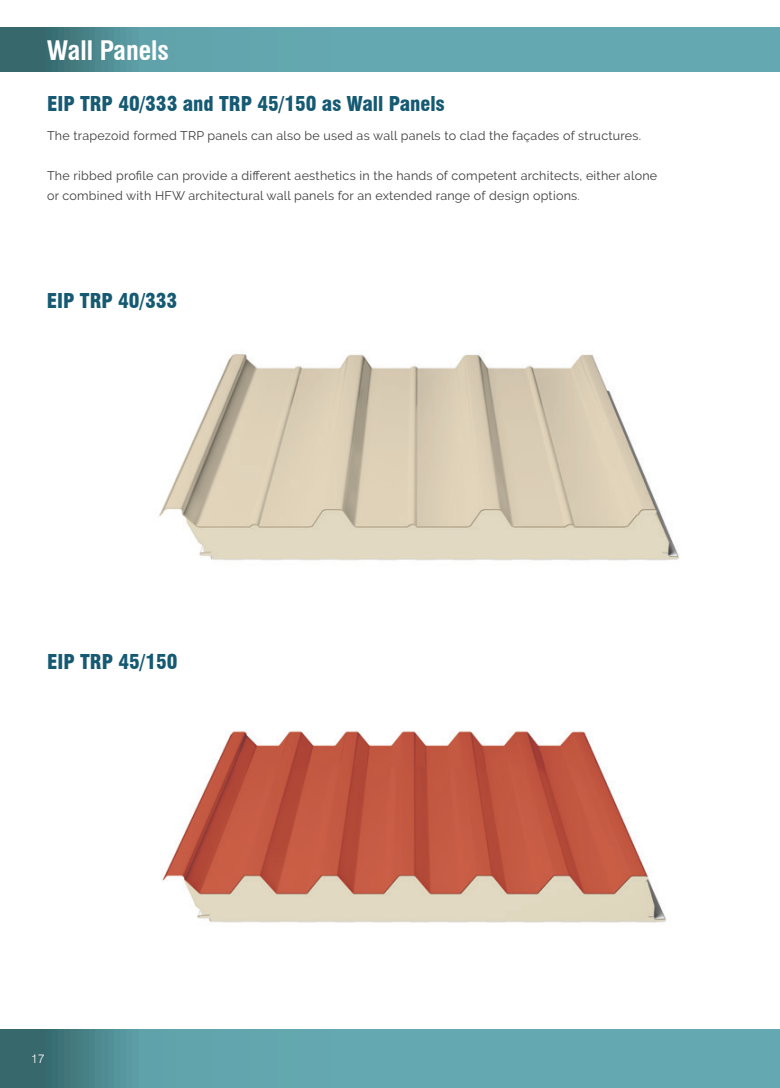
<style>
.page{position:relative;width:780px;height:1088px;background:#fff}
.page>*{position:absolute;margin:0;border:0;box-sizing:border-box;transform-origin:0 0}
.t1{font:700 condensed 26.25px "Swiss 721 BT";color:#fff}
.t2{font:900 condensed 20px "Swiss 721 BT";color:#155973}
.t3{font:12.5px/20px "Raleway";letter-spacing:.02em;color:#3e3e3f}
.t4{font:300 12.5px "Swiss 721 BT";color:#fff}
.s1{color:#6c6d70}
</style>
<div class="page">
<svg style="left:0;top:28px;width:780px;height:43px;background:#5d9fa7"></svg>
<svg style="left:0;top:1030px;width:780px;height:58px;background:#5d9fa7"></svg>
<img style="left:159px;top:353px;width:521px;height:208px">
<img style="left:162px;top:731px;width:504px;height:192px">
<h1 class="t1" style="left:47px;top:35px;width:124px">Wall Panels</h1>
<h2 class="t2" style="left:47px;top:91px;width:399px">EIP TRP 40/333 and TRP 45/150 as Wall Panels</h2>
<p class="t3" style="left:47px;top:125px;width:595px">The trapezoid formed TRP panels can also be used as wall panels to clad the façades of structures.</p>
<p class="t3" style="left:47px;top:165px;width:611px">The ribbed profile can provide a different aesthetics in the hands of competent architects, either alone or combined with HFW architectural wall panels for an extended range of design options<span class="s1">.</span></p>
<h2 class="t2" style="left:47px;top:289px;width:132px">EIP TRP 40/333</h2>
<h2 class="t2" style="left:47px;top:649px;width:132px">EIP TRP 45/150</h2>
<p class="t4" style="left:31px;top:1051px;width:15px">17</p>
</div>
